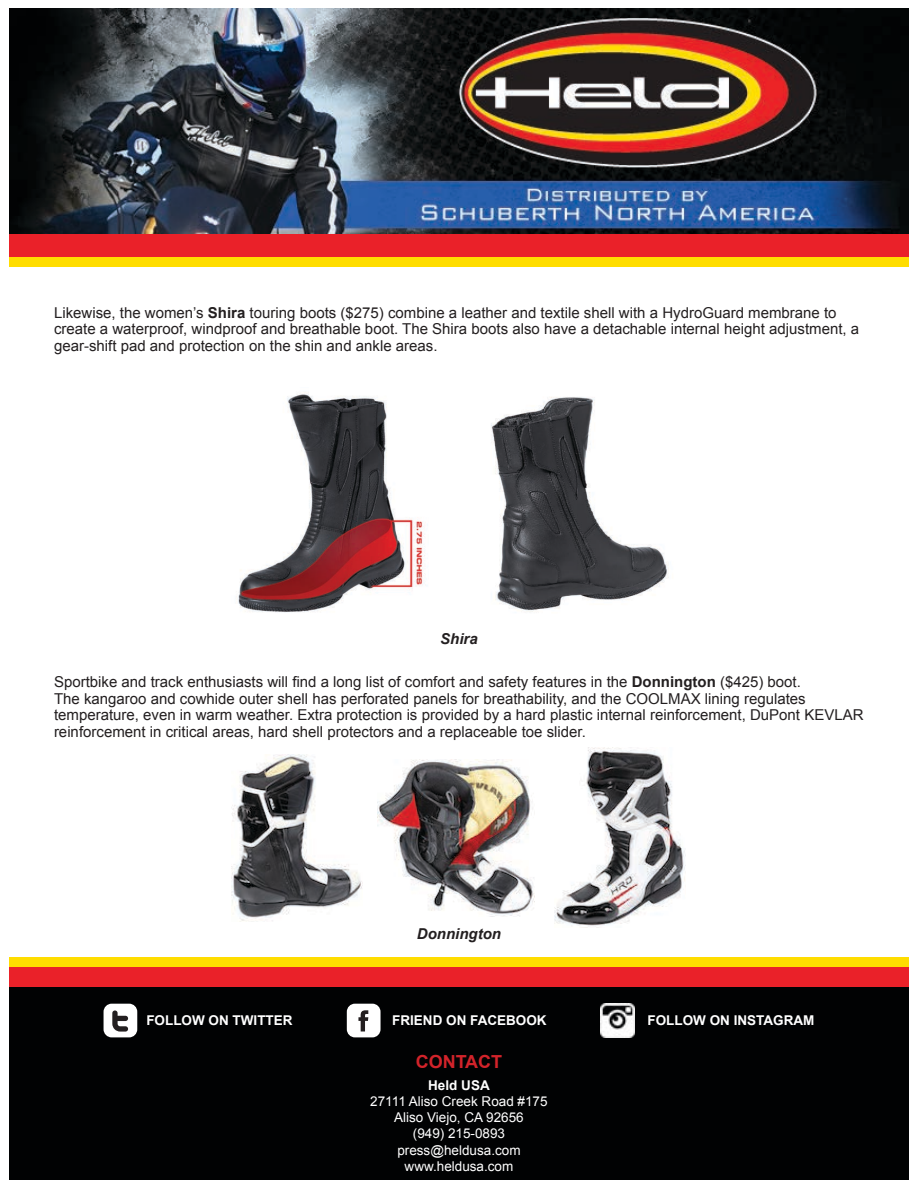
<style>
.page{position:relative;width:918px;height:1188px;background:#fff}
.page>*{position:absolute;margin:0;border:0;box-sizing:border-box;transform-origin:0 0}
.t1{font:700 18px "Arial";color:#d2232a}
.t2{font:15px/16.5px "Arial";color:#231f20}
.t3{font:italic 700 15px "Arial";color:#231f20}
.t4{font:13.5px/16.2px "Arial";color:#fff;text-align:center}
.t5{font:700 13.5px "Arial";color:#fff}
.s1{font-weight:700}
</style>
<div class="page">
<div style="left:9px;top:967px;width:900px;height:28px;background:#ea2129"></div>
<div style="left:9px;top:957px;width:900px;height:10px;background:#fd0"></div>
<div style="left:9px;top:229px;width:900px;height:28px;background:#ea2129"></div>
<div style="left:9px;top:987px;width:900px;height:192px;background:#010203"></div>
<div style="left:347px;top:1004px;width:34px;height:33px;background:#fff;border-radius:8px"></div>
<svg style="left:358px;top:1010px;width:10px;height:21px"></svg>
<img style="left:601px;top:1004px;width:34px;height:33px">
<div style="left:104px;top:1004px;width:33px;height:33px;background:#fff;border-radius:8px"></div>
<svg style="left:112px;top:1010px;width:16px;height:22px"></svg>
<img style="left:9px;top:9px;width:900px;height:224px">
<div style="left:9px;top:257px;width:900px;height:10px;background:#fd0"></div>
<img style="left:491px;top:397px;width:178px;height:215px">
<img style="left:238px;top:392px;width:189px;height:221px">
<img style="left:232px;top:755px;width:131px;height:166px">
<img style="left:377px;top:759px;width:157px;height:157px">
<img style="left:555px;top:748px;width:130px;height:180px">
<p class="t2" style="left:54px;top:304px;width:807px">Likewise, the women’s <span class="s1">Shira</span> touring boots ($275) combine a leather and textile shell with a HydroGuard membrane to create a waterproof, windproof and breathable boot. The Shira boots also have a detachable internal height adjustment, a gear-shift pad and protection on the shin and ankle areas.</p>
<p class="t3" style="left:440px;top:629px;width:39px">Shira</p>
<p class="t2" style="left:54px;top:674px;width:811px">Sportbike and track enthusiasts will find a long list of comfort and safety features in the <span class="s1">Donnington</span> ($425) boot.<br>The kangaroo and cowhide outer shell has perforated panels for breathability, and the COOLMAX lining regulates temperature, even in warm weather. Extra protection is provided by a hard plastic internal reinforcement, DuPont KEVLAR reinforcement in critical areas, hard shell protectors and a replaceable toe slider.</p>
<p class="t3" style="left:417px;top:924px;width:86px">Donnington</p>
<p class="t5" style="left:146px;top:1012px;width:148px">FOLLOW ON TWITTER</p>
<p class="t5" style="left:392px;top:1012px;width:156px">FRIEND ON FACEBOOK</p>
<p class="t5" style="left:647px;top:1012px;width:168px">FOLLOW ON INSTAGRAM</p>
<p class="t1" style="left:416px;top:1050px;width:88px">CONTACT</p>
<p class="t5" style="left:428px;top:1076px;width:63px">Held USA</p>
<p class="t4" style="left:370px;top:1093px;width:179px">27111 Aliso Creek Road #175<br>Aliso Viejo, CA 92656<br>(949) 215-0893 press@heldusa.com www.heldusa.com</p>
</div>
